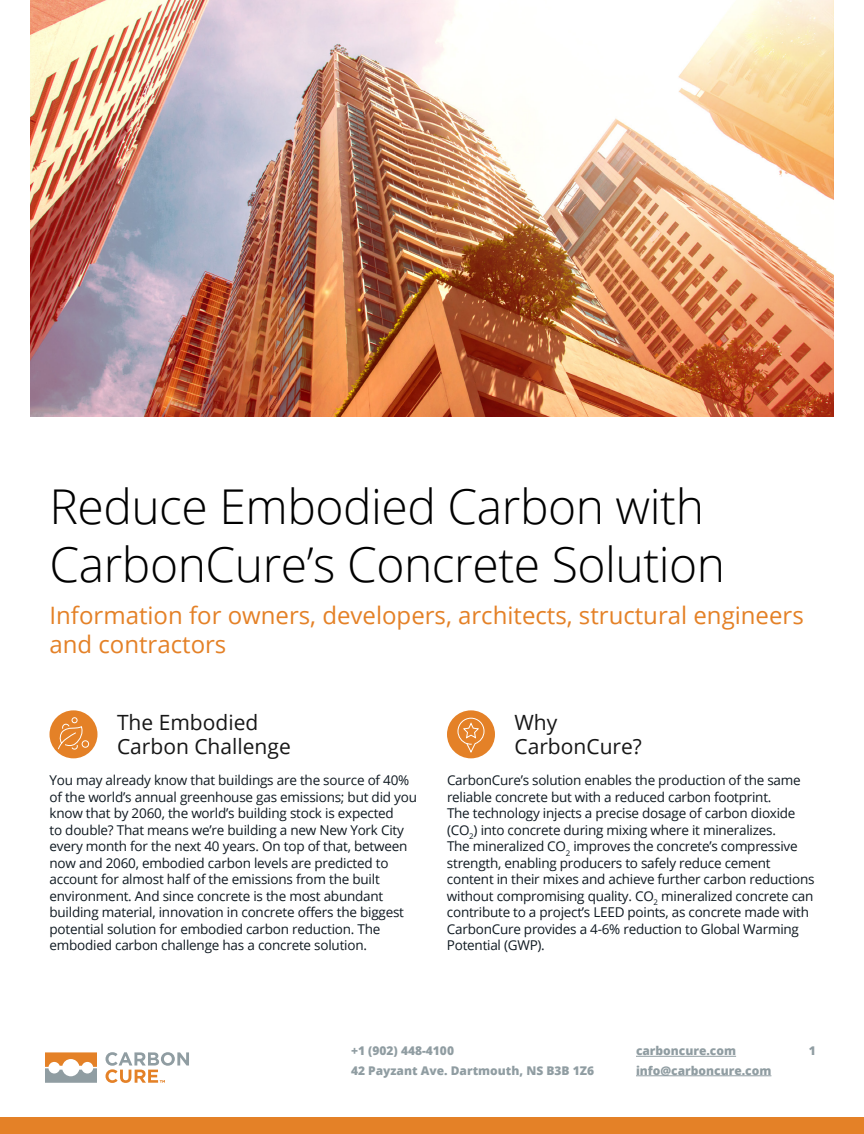
<style>
.page{position:relative;width:864px;height:1134px;background:#fff}
.page>*{position:absolute;margin:0;border:0;box-sizing:border-box;transform-origin:0 0}
.t1{font:300 48px/57.6px "Open Sans";letter-spacing:-.01em;color:#000}
.t2{font:24px/28.8px "Open Sans";color:#e48127}
.t3{font:21px/24px "Open Sans";color:#171717}
.t4{font:13.5px/16.5px "Open Sans";letter-spacing:-.02em;color:#0f1921}
.t5{font:800 12px/19.5px "Open Sans";color:#909da2}
.t6{font:800 12px "Open Sans";color:#909da2}
</style>
<div class="page">
<img style="left:30px;top:0;width:804px;height:416px">
<div style="left:50px;top:710px;width:48px;height:48px;background:#e48127;border-radius:50%"></div>
<svg style="left:58px;top:717px;width:32px;height:33px"></svg>
<div style="left:447px;top:710px;width:48px;height:48px;background:#e48127;border-radius:50%"></div>
<svg style="left:457px;top:717px;width:28px;height:36px"></svg>
<div style="left:0;top:1117px;width:864px;height:17px;background:#e48127"></div>
<svg style="left:45px;top:1052px;width:52px;height:31px"></svg>
<svg style="left:106px;top:1052px;width:83px;height:31px"></svg>
<hr style="left:636px;top:1056px;width:100px;height:1px;background:#909da2">
<hr style="left:636px;top:1075px;width:135px;height:1px;background:#909da2">
<h1 class="t1" style="left:50px;top:479px;width:677px">Reduce Embodied Carbon with<br>CarbonCure’s Concrete Solution</h1>
<h2 class="t2" style="left:50px;top:603px;width:756px">Information for owners, developers, architects, structural engineers and contractors</h2>
<h3 class="t3" style="left:117px;top:712px;width:175px">The Embodied<br>Carbon Challenge</h3>
<p class="t4" style="left:50px;top:774px;width:369px">You may already know that buildings are the source of 40% of the world’s annual greenhouse gas emissions; but did you know that by 2060, the world’s building stock is expected<br>to double? That means we’re building a new New York City every month for the next 40 years. On top of that, between now and 2060, embodied carbon levels are predicted to account for almost half of the emissions from the built environment. And since concrete is the most abundant building material, innovation in concrete o昀昀ers the biggest potential solution for embodied carbon reduction. The embodied carbon challenge has a concrete solution.</p>
<h3 class="t3" style="left:514px;top:712px;width:129px">Why<br>CarbonCure?</h3>
<p class="t4" style="left:447px;top:774px;width:369px">CarbonCure’s solution enables the production of the same reliable concrete but with a reduced carbon footprint.<br>The technology injects a precise dosage of carbon dioxide (CO<sub>2</sub>) into concrete during mixing where it mineralizes.<br>The mineralized CO<sub>2</sub> improves the concrete’s compressive strength, enabling producers to safely reduce cement content in their mixes and achieve further carbon reductions without compromising quality. CO<sub>2</sub> mineralized concrete can contribute to a project’s LEED points, as concrete made with CarbonCure provides a 4-6% reduction to Global Warming Potential (GWP).</p>
<p class="t6" style="left:351px;top:1042px;width:105px">+1 (902) 448-4100</p>
<p class="t5" style="left:809px;top:1042px;width:9px">1</p>
<p class="t5" style="left:351px;top:1062px;width:245px">42 Payzant Ave. Dartmouth, NS B3B 1Z6</p>
<p class="t5" style="left:636px;top:1042px;width:137px">carboncure.com info@carboncure.com</p>
</div>
